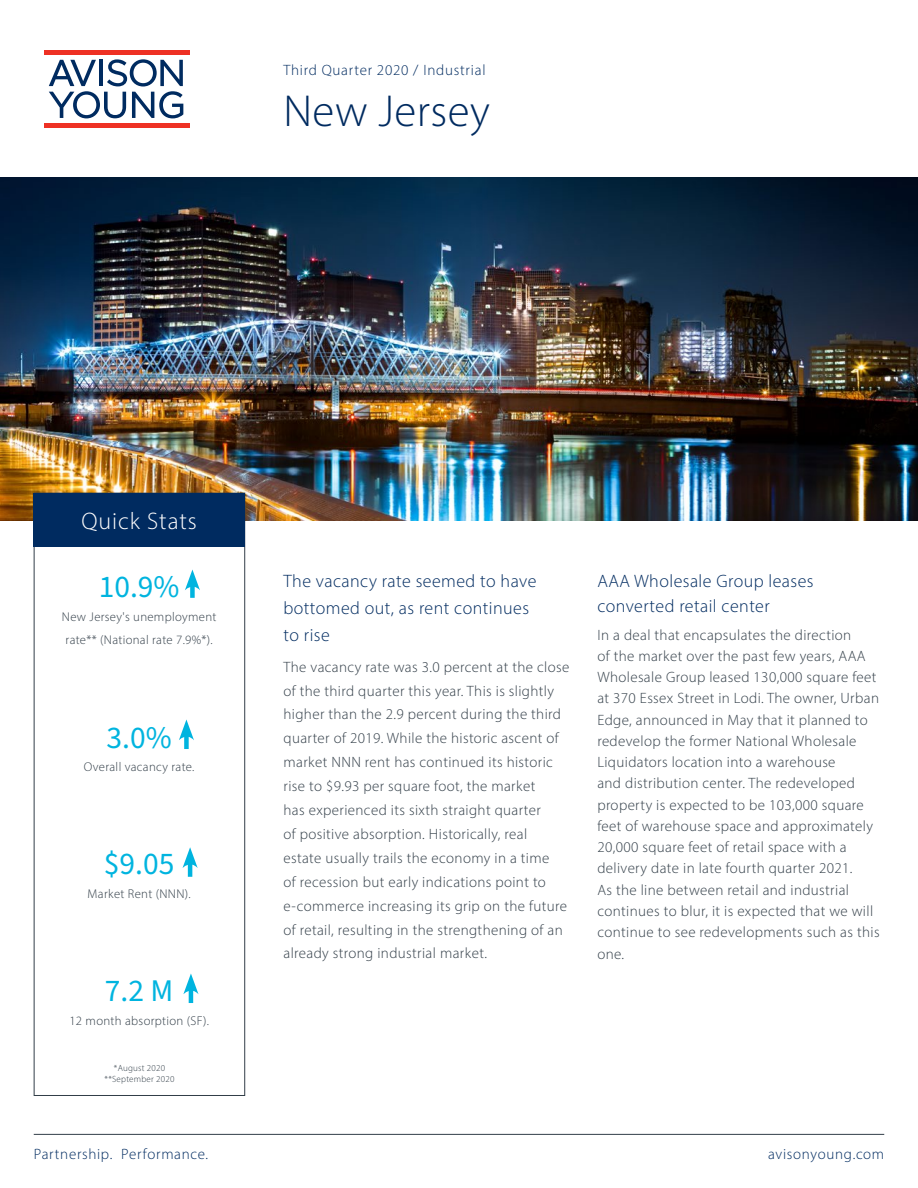
<style>
.page{position:relative;width:918px;height:1188px;background:#fff}
.page>*{position:absolute;margin:0;border:0;box-sizing:border-box;transform-origin:0 0}
.t1{font:300 45px "Myriad Pro";letter-spacing:.01em;color:#002b60}
.t2{font:31.5px "Source Sans Pro";color:#00b4df}
.t3{font:300 24px "Myriad Pro";letter-spacing:.04em;color:#fff}
.t4{font:300 18px/26.8px "Myriad Pro";letter-spacing:.025em;color:#002b60}
.t5{font:300 15px/21.3px "Myriad Pro";letter-spacing:.025em;color:#323e48}
.t6{font:300 15px "Myriad Pro";letter-spacing:.05em;color:#002b60}
.t7{font:300 12.75px/23.1px "Myriad Pro";letter-spacing:.025em;color:#323e48}
.t8{font:300 9px/10.8px "Myriad Pro";letter-spacing:.025em;color:#323e48;text-align:center}
</style>
<div class="page">
<hr style="left:34px;top:1134px;width:850px;height:1px;background:#323e48">
<hr style="left:44px;top:50px;width:146px;height:4px;background:#ee3124">
<hr style="left:44px;top:124px;width:146px;height:4px;background:#ee3124">
<svg style="left:49px;top:59px;width:134px;height:59px"></svg>
<img style="left:0;top:178px;width:918px;height:342px">
<div style="left:34px;top:493px;width:211px;height:603px;border:1px solid #323e48"></div>
<div style="left:34px;top:493px;width:211px;height:54px;background:#002b60"></div>
<div style="left:190px;top:582px;width:5px;height:16px;background:#00b4df"></div>
<svg style="left:185px;top:570px;width:15px;height:20px"></svg>
<hr style="left:188px;top:860px;width:4px;height:17px;background:#00b4df">
<svg style="left:183px;top:847px;width:15px;height:21px"></svg>
<hr style="left:189px;top:986px;width:4px;height:17px;background:#00b4df">
<svg style="left:183px;top:973px;width:16px;height:21px"></svg>
<div style="left:184px;top:732px;width:5px;height:17px;background:#00b4df"></div>
<svg style="left:179px;top:719px;width:15px;height:21px"></svg>
<p class="t6" style="left:284px;top:61px;width:204px">Third Quarter 2020 / Industrial</p>
<h1 class="t1" style="left:284px;top:84px;width:208px">New Jersey</h1>
<h3 class="t3" style="left:81px;top:506px;width:117px">Quick Stats</h3>
<h2 class="t2" style="left:99px;top:566px;width:82px">10.9%</h2>
<p class="t7" style="left:62px;top:605px;width:156px">New Jersey's unemployment rate** (National rate 7.9%*).</p>
<h2 class="t2" style="left:107px;top:716px;width:67px">3.0%</h2>
<p class="t7" style="left:84px;top:755px;width:112px">Overall vacancy rate.</p>
<h2 class="t2" style="left:104px;top:843px;width:72px">$9.05</h2>
<p class="t7" style="left:88px;top:882px;width:105px">Market Rent (NNN).</p>
<h2 class="t2" style="left:105px;top:970px;width:70px">7.2 M</h2>
<p class="t7" style="left:69px;top:1009px;width:141px">12 month absorption (SF).</p>
<p class="t8" style="left:105px;top:1063px;width:71px">*August 2020 **September 2020</p>
<p class="t4" style="left:284px;top:568px;width:254px">The vacancy rate seemed to have bottomed out, as rent continues to rise</p>
<p class="t5" style="left:284px;top:655px;width:287px;line-height:23.9px">The vacancy rate was 3.0 percent at the close of the third quarter this year. This is slightly higher than the 2.9 percent during the third quarter of 2019. While the historic ascent of market NNN rent has continued its historic rise to $9.93 per square foot, the market<br>has experienced its sixth straight quarter<br>of positive absorption. Historically, real<br>estate usually trails the economy in a time<br>of recession but early indications point to e-commerce increasing its grip on the future of retail, resulting in the strengthening of an already strong industrial market.</p>
<p class="t4" style="left:597px;top:569px;width:218px;line-height:24.3px">AAA Wholesale Group leases converted retail center</p>
<p class="t5" style="left:597px;top:624px;width:284px">In a deal that encapsulates the direction<br>of the market over the past few years, AAA Wholesale Group leased 130,000 square feet at 370 Essex Street in Lodi. The owner, Urban Edge, announced in May that it planned to redevelop the former National Wholesale Liquidators location into a warehouse<br>and distribution center. The redeveloped property is expected to be 103,000 square feet of warehouse space and approximately 20,000 square feet of retail space with a delivery date in late fourth quarter 2021.<br>As the line between retail and industrial continues to blur, it is expected that we will continue to see redevelopments such as this one.</p>
<p class="t6" style="left:34px;top:1145px;width:176px">Partnership. Performance.</p>
<p class="t6" style="left:768px;top:1145px;width:117px">avisonyoung.com</p>
</div>
